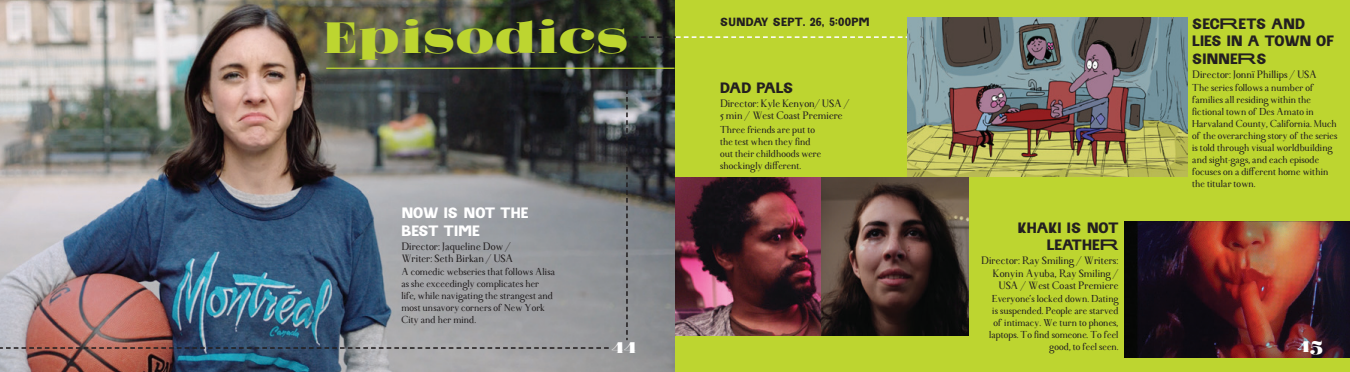
<style>
.page{position:relative;width:1350px;height:372px;background:#fff}
.page>*{position:absolute;margin:0;border:0;box-sizing:border-box;transform-origin:0 0}
.t1{font:42.5px "Fat Flamingo 5";color:#bdd530}
.t2{font:15px/17.5px "SELENAMARIN";letter-spacing:.01em;color:#231f20;text-align:right}
.t3{font:15px/17.5px "SELENAMARIN";letter-spacing:-.01em;color:#231f20}
.t4{font:15px/17.5px "SELENAMARIN";letter-spacing:.01em;color:#fff}
.t5{font:15px "Fat Flamingo 5";color:#fff}
.t6{font:11.88px "SELENAMARIN";letter-spacing:.02em;color:#231f20}
.t7{font:10.62px/12.5px "Monteros";letter-spacing:.01em;color:#231f20}
.t8{font:10px/12px "Monteros";letter-spacing:.01em;color:#231f20}
.s1{font-family:"SELENAMARIN Width 2"}
</style>
<div class="page">
<div style="left:675px;top:0;width:675px;height:371px;background:#bdd530"></div>
<img style="left:918px;top:177px;width:50px;height:158px">
<img style="left:0;top:0;width:675px;height:371px">
<img style="left:1124px;top:221px;width:226px;height:136px">
<hr style="left:326px;top:68px;width:349px;height:1px;background:#bdd530">
<img style="left:625px;top:36px;width:293px;height:305px">
<img style="left:907px;top:17px;width:280px;height:159px">
<svg style="left:0;top:347px;width:609px;height:1px"></svg>
<p class="t6" style="left:720px;top:15px;width:141px">S UNDAY SEPT. 26, 5:00PM</p>
<h1 class="t1" style="left:322px;top:11px;width:308px">Episodics</h1>
<h2 class="t3" style="left:1192px;top:15px;width:103px">SEC<span class="s1">R</span>ETS AND<br>LIES IN A TOWN</h2>
<h2 class="t2" style="left:1316px;top:32px;width:10px">OF</h2>
<h2 class="t2" style="left:1192px;top:50px;width:72px">SINNE<span class="s1">R</span>S</h2>
<p class="t7" style="left:1192px;top:68px;width:126px">Director: Jonnï Phillips / USA</p>
<p class="t8" style="left:1192px;top:82px;width:147px">The series follows a number of families all residing within the fictional town of Des Amato in<br>Harvaland County, California. Much of the overarching story of the series is told through visual worldbuilding and sight-gags, and each episode focuses on a different home within the titular town.</p>
<h2 class="t2" style="left:720px;top:79px;width:65px">DAD PALS</h2>
<p class="t7" style="left:720px;top:97px;width:131px">Director: Kyle Kenyon/ USA /<br>5 min / West Coast Premiere</p>
<p class="t8" style="left:720px;top:123px;width:103px">Three friends are put to the test when they find out their childhoods were shockingly different.</p>
<h2 class="t4" style="left:401px;top:204px;width:129px">NOW IS NOT THE<br>BEST TIME</h2>
<p class="t7" style="left:401px;top:240px;width:113px">Director: Jaqueline Dow /<br>Writer: Seth Birkan / USA</p>
<p class="t8" style="left:401px;top:266px;width:155px">A comedic webseries that follows Alisa as she exceedingly complicates her life, while navigating the strangest and most unsavory corners of New York City and her mind.</p>
<h2 class="t2" style="left:1018px;top:218px;width:102px">KHAKI IS NOT<br>LEATHE<span class="s1">R</span></h2>
<p class="t7" style="left:981px;top:254px;width:139px;text-align:right">Director: Ray Smiling / Writers:<br>Konyin Ayuba, Ray Smiling /<br>USA / West Coast Premiere</p>
<p class="t8" style="left:989px;top:293px;width:131px;text-align:right">Everyone’s locked down. Dating is suspended. People are starved of intimacy. We turn to phones, laptops. To find someone. To feel good, to feel seen.</p>
<h2 class="t5" style="left:612px;top:338px;width:26px">44</h2>
<h2 class="t5" style="left:1298px;top:337px;width:27px">45</h2>
</div>
